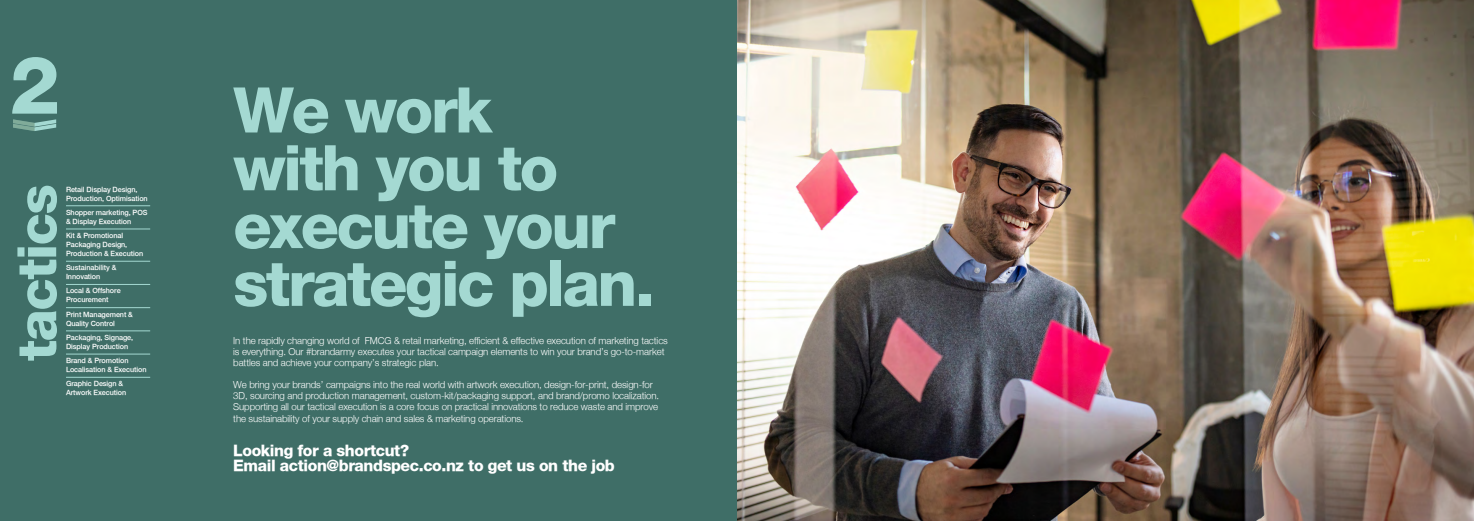
<style>
.page{position:relative;width:1474px;height:521px;background:#fff}
.page>*{position:absolute;margin:0;border:0;box-sizing:border-box;transform-origin:0 0}
.t1{font:800 63px/57.8px "Helvetica Neue";letter-spacing:-.04em;color:#a4d9d2}
.t2{font:800 54.25px "Helvetica Neue";letter-spacing:-.025em;color:#a4d9d2}
.t3{font:800 15.75px/15.8px "Helvetica Neue";letter-spacing:-.025em;color:#fff}
.t4{font:300 9.62px/11.4px "Helvetica Neue";letter-spacing:-.01em;color:#fff}
.t5{font:500 7.26px/9px "Helvetica Neue";letter-spacing:-.01em;color:#fff}
</style>
<div class="page">
<div style="left:0;top:0;width:174px;height:521px;background:#3f6e67"></div>
<hr style="left:66px;top:206px;width:84px;height:1px;background:#a4d9d2">
<hr style="left:66px;top:229px;width:84px;height:1px;background:#a4d9d2">
<hr style="left:66px;top:261px;width:84px;height:1px;background:#a4d9d2">
<hr style="left:66px;top:284px;width:84px;height:1px;background:#a4d9d2">
<hr style="left:66px;top:307px;width:84px;height:1px;background:#a4d9d2">
<hr style="left:66px;top:331px;width:84px;height:1px;background:#a4d9d2">
<hr style="left:66px;top:354px;width:84px;height:1px;background:#a4d9d2">
<hr style="left:66px;top:377px;width:84px;height:1px;background:#a4d9d2">
<svg style="left:12px;top:57px;width:45px;height:74px;background:#76a8a1"></svg>
<img style="left:737px;top:0;width:736px;height:521px">
<div style="left:174px;top:0;width:563px;height:521px;background:#3f6e67"></div>
<p class="t2" style="left:5px;top:361px;width:178px;rotate:-90deg">tactics</p>
<p class="t5" style="left:66px;top:184px;width:83px">Retail Display Design,<br>Production, Optimisation</p>
<p class="t5" style="left:66px;top:208px;width:83px">Shopper marketing, POS &amp; Display Execution</p>
<p class="t5" style="left:66px;top:231px;width:79px">Kit &amp; Promotional<br>Packaging Design,<br>Production &amp; Execution</p>
<p class="t5" style="left:66px;top:263px;width:52px">Sustainability &amp;<br>Innovation</p>
<p class="t5" style="left:66px;top:286px;width:56px">Local &amp; Offshore<br>Procurement</p>
<p class="t5" style="left:66px;top:309px;width:68px">Print Management &amp;<br>Quality Control</p>
<p class="t5" style="left:66px;top:333px;width:69px">Packaging, Signage,<br>Display Production</p>
<p class="t5" style="left:66px;top:356px;width:82px">Brand &amp; Promotion<br>Localisation &amp; Execution</p>
<p class="t5" style="left:66px;top:379px;width:62px">Graphic Design &amp;<br>Artwork Execution</p>
<p class="t1" style="left:233px;top:81px;width:423px">We work<br>with you to execute your strategic plan.</p>
<p class="t4" style="left:233px;top:334px;width:436px">In the rapidly changing world of FMCG &amp; retail marketing, efficient &amp; effective execution of marketing tactics is everything. Our #brandarmy executes your tactical campaign elements to win your brand’s go-to-market battles and achieve your company’s strategic plan.</p>
<p class="t4" style="left:233px;top:378px;width:427px">We bring your brands’ campaigns into the real world with artwork execution, design-for-print, design-for 3D, sourcing and production management, custom-kit/packaging support, and brand/promo localization.<br>Supporting all our tactical execution is a core focus on practical innovations to reduce waste and improve the sustainability of your supply chain and sales &amp; marketing operations.</p>
<p class="t3" style="left:233px;top:442px;width:383px">Looking for a shortcut?<br>Email action@brandspec.co.nz to get us on the job</p>
</div>
